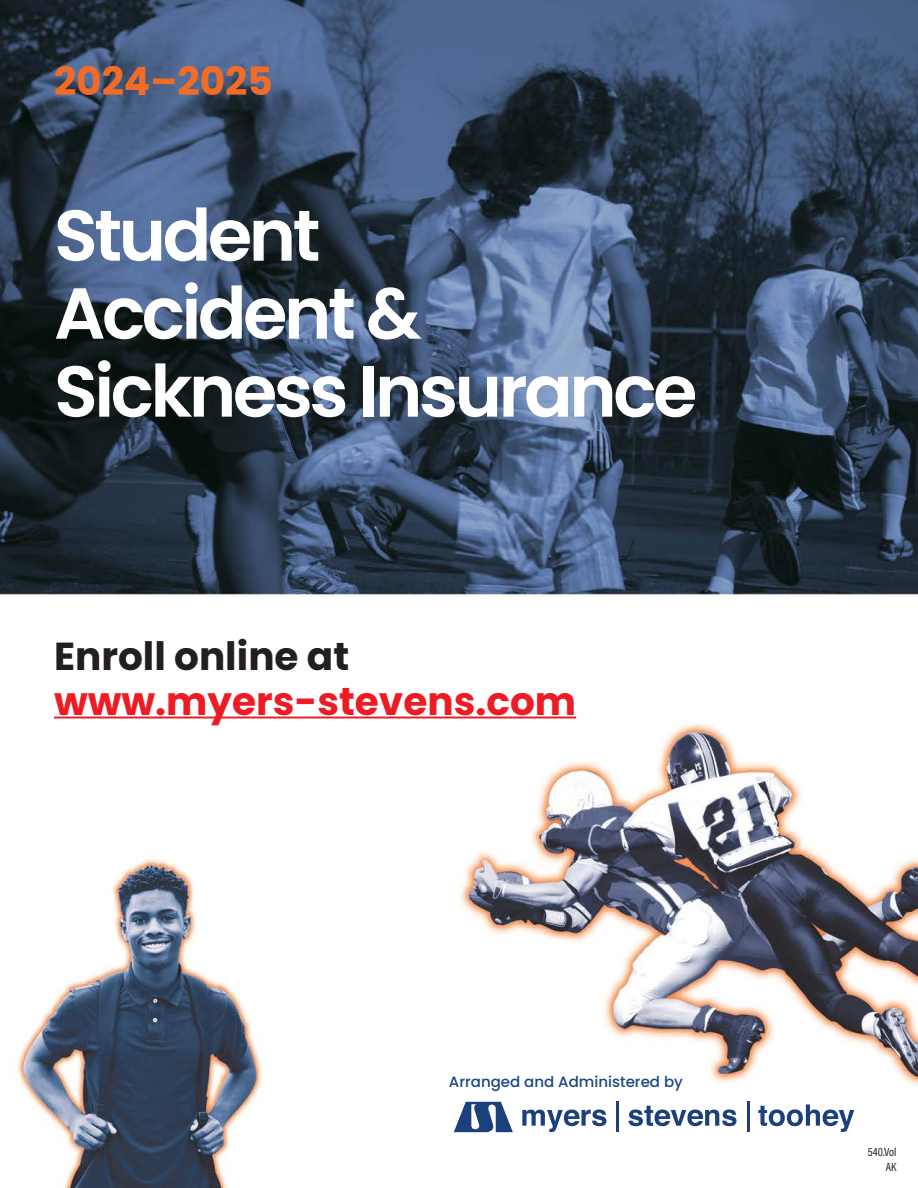
<style>
.page{position:relative;width:918px;height:1188px;background:#fff}
.page>*{position:absolute;margin:0;border:0;box-sizing:border-box;transform-origin:0 0}
.t1{font:600 72px "Poppins";letter-spacing:-.05em;color:#fff}
.t2{font:700 39px "Poppins";color:#ed1c24}
.t3{font:700 39px "Poppins";color:#231f20}
.t4{font:700 39px "Poppins";color:#f36c27}
.t5{font:500 15px "Poppins";color:#1c4786}
.t6{font:12px "Acumin Pro Cond";color:#231f20}
</style>
<div class="page">
<img style="left:0;top:0;width:918px;height:1188px">
<hr style="left:54px;top:717px;width:522px;height:1px;background:#ed1c24">
<svg style="left:454px;top:1102px;width:59px;height:30px"></svg>
<svg style="left:522px;top:1110px;width:84px;height:22px"></svg>
<hr style="left:616px;top:1102px;width:3px;height:30px;background:#1b407c">
<svg style="left:629px;top:1106px;width:108px;height:20px"></svg>
<hr style="left:747px;top:1102px;width:3px;height:30px;background:#1b407c">
<svg style="left:758px;top:1104px;width:96px;height:28px"></svg>
<p class="t4" style="left:54px;top:59px;width:220px">2024–2025</p>
<p class="t1" style="left:54px;top:194px;width:268px">Student</p>
<p class="t1" style="left:54px;top:272px;width:369px">Accident &amp;</p>
<p class="t1" style="left:54px;top:350px;width:645px">Sickness Insurance</p>
<p class="t3" style="left:54px;top:634px;width:297px">Enroll online at</p>
<p class="t2" style="left:54px;top:678px;width:524px">www.myers-stevens.com</p>
<p class="t5" style="left:449px;top:1073px;width:236px">Arranged and Administered by</p>
<p class="t6" style="left:868px;top:1145px;width:30px">540.Vol</p>
<p class="t6" style="left:886px;top:1159px;width:12px">AK</p>
</div>
